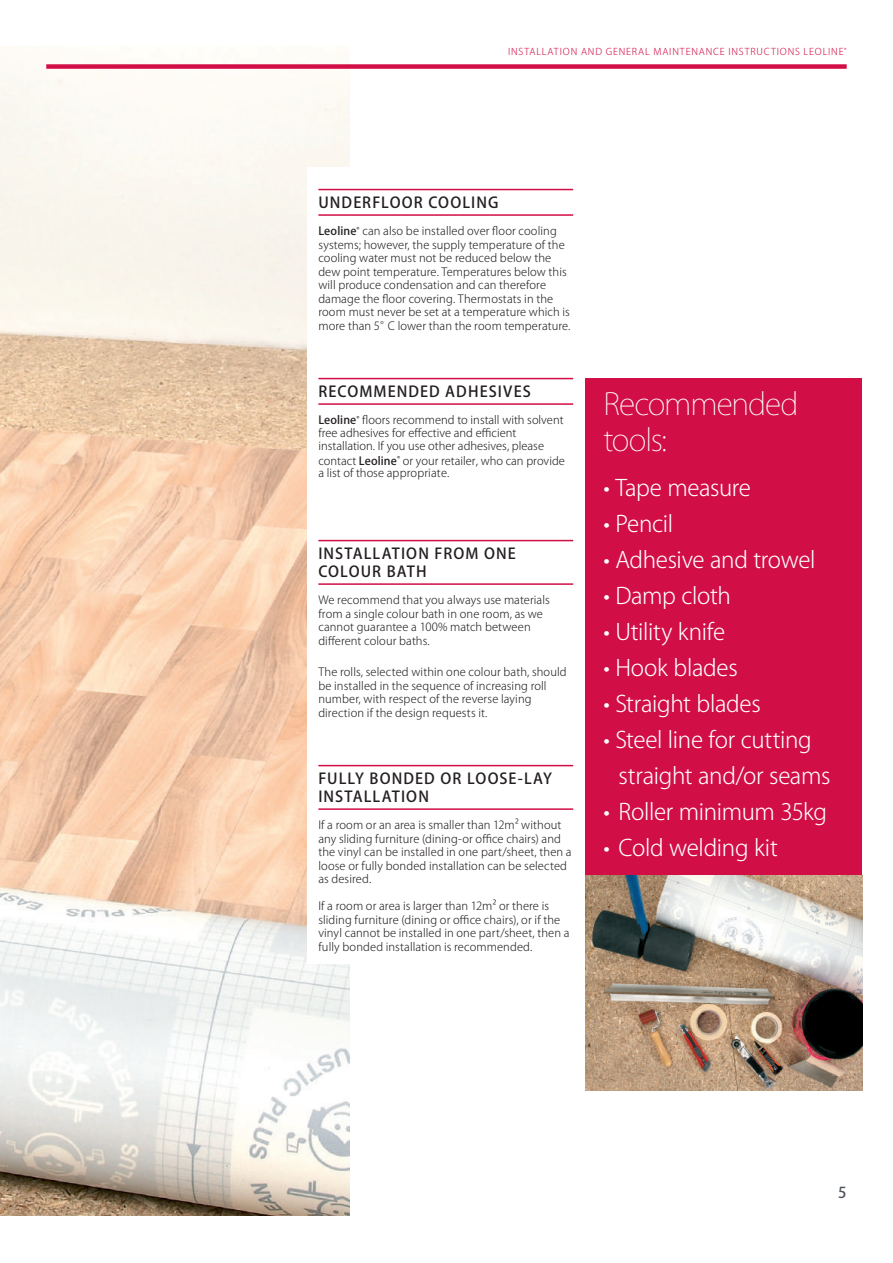
<style>
.page{position:relative;width:893px;height:1263px;background:#fff}
.page>*{position:absolute;margin:0;border:0;box-sizing:border-box;transform-origin:0 0}
.t1{font:200 30px/36px "Koz Go Pro";letter-spacing:-.035em;color:#fff}
.t2{font:300 22.5px/36px "Koz Go Pro";letter-spacing:-.015em;color:#fff}
.t3{font:500 15px/18px "Koz Go Pro";letter-spacing:.07em;color:#231f20}
.t4{font:500 15px "Koz Go Pro";color:#4f535c}
.t5{font:300 11.25px/13.5px "Koz Go Pro";letter-spacing:.005em;color:#231f20}
.t6{font:300 9.3px "Koz Go Pro";letter-spacing:.085em;color:#d20e46}
.s1{font-weight:500}
</style>
<div class="page">
<img style="left:0;top:49px;width:349px;height:1166px">
<div style="left:46px;top:64px;width:801px;height:5px;background:#d20e46"></div>
<div style="left:308px;top:167px;width:585px;height:796px;background:#fff"></div>
<hr style="left:318px;top:189px;width:255px;height:1px;background:#d20e46">
<hr style="left:318px;top:214px;width:255px;height:2px;background:#d20e46">
<hr style="left:318px;top:378px;width:255px;height:1px;background:#d20e46">
<hr style="left:318px;top:403px;width:255px;height:2px;background:#d20e46">
<hr style="left:318px;top:540px;width:255px;height:1px;background:#d20e46">
<hr style="left:318px;top:583px;width:255px;height:2px;background:#d20e46">
<hr style="left:318px;top:765px;width:255px;height:1px;background:#d20e46">
<hr style="left:318px;top:808px;width:255px;height:2px;background:#d20e46">
<div style="left:585px;top:378px;width:277px;height:500px;background:#d20e46"></div>
<img style="left:586px;top:876px;width:276px;height:214px">
<p class="t6" style="left:508px;top:46px;width:340px">INSTALLATION AND GENERAL MAINTENANCE INSTRUCTIONS LEOLINE<sup>®</sup></p>
<h3 class="t3" style="left:318px;top:195px;width:182px">UNDERFLOOR COOLING</h3>
<p class="t5" style="left:318px;top:224px;width:254px"><span class="s1">Leoline</span><sup>®</sup> can also be installed over floor cooling systems; however, the supply temperature of the cooling water must not be reduced below the dew point temperature. Temperatures below this will produce condensation and can therefore damage the floor covering. Thermostats in the room must never be set at a temperature which is more than 5°C lower than the room temperature.</p>
<h3 class="t3" style="left:318px;top:384px;width:214px">RECOMMENDED ADHESIVES</h3>
<p class="t5" style="left:318px;top:414px;width:247px;line-height:13px"><span class="s1">Leoline</span><sup>®</sup> floors recommend to install with solvent free adhesives for effective and efficient installation. If you use other adhesives, please</p>
<p class="t5" style="left:318px;top:454px;width:248px;line-height:12.6px">contact <span class="s1">Leoline</span><sup>®</sup> or your retailer, who can provide a list of those appropriate.</p>
<h3 class="t3" style="left:318px;top:546px;width:199px">INSTALLATION FROM ONE<br>COLOUR BATH</h3>
<p class="t5" style="left:318px;top:593px;width:233px">We recommend that you always use materials from a single colour bath in one room, as we cannot guarantee a 100% match between different colour baths.</p>
<p class="t5" style="left:318px;top:665px;width:250px">The rolls, selected within one colour bath, should be installed in the sequence of increasing roll number, with respect of the reverse laying direction if the design requests it.</p>
<h3 class="t3" style="left:318px;top:771px;width:235px">FULLY BONDED OR LOOSE-LAY<br>INSTALLATION</h3>
<p class="t5" style="left:318px;top:818px;width:255px">If a room or an area is smaller than 12m² without any sliding furniture (dining-or office chairs) and the vinyl can be installed in one part/sheet, then a loose or fully bonded installation can be selected as desired.</p>
<p class="t5" style="left:318px;top:899px;width:253px">If a room or area is larger than 12m² or there is sliding furniture (dining or office chairs), or if the vinyl cannot be installed in one part/sheet, then a fully bonded installation is recommended.</p>
<h1 class="t1" style="left:603px;top:386px;width:197px">Recommended tools:</h1>
<h2 class="t2" style="left:603px;top:470px;width:149px">• Tape measure</h2>
<h2 class="t2" style="left:603px;top:506px;width:71px">• Pencil</h2>
<h2 class="t2" style="left:603px;top:542px;width:213px">• Adhesive and trowel</h2>
<h2 class="t2" style="left:603px;top:578px;width:129px">• Damp cloth</h2>
<h2 class="t2" style="left:603px;top:614px;width:123px">• Utility knife</h2>
<h2 class="t2" style="left:603px;top:650px;width:136px">• Hook blades</h2>
<h2 class="t2" style="left:603px;top:686px;width:159px">• Straight blades</h2>
<h2 class="t2" style="left:618px;top:722px;width:213px;text-indent:-15px">• Steel line for cutting straight and/or seams</h2>
<h2 class="t2" style="left:603px;top:794px;width:225px">• Roller minimum 35kg</h2>
<h2 class="t2" style="left:603px;top:830px;width:176px">• Cold welding kit</h2>
<h3 class="t4" style="left:838px;top:1183px;width:10px">5</h3>
</div>
